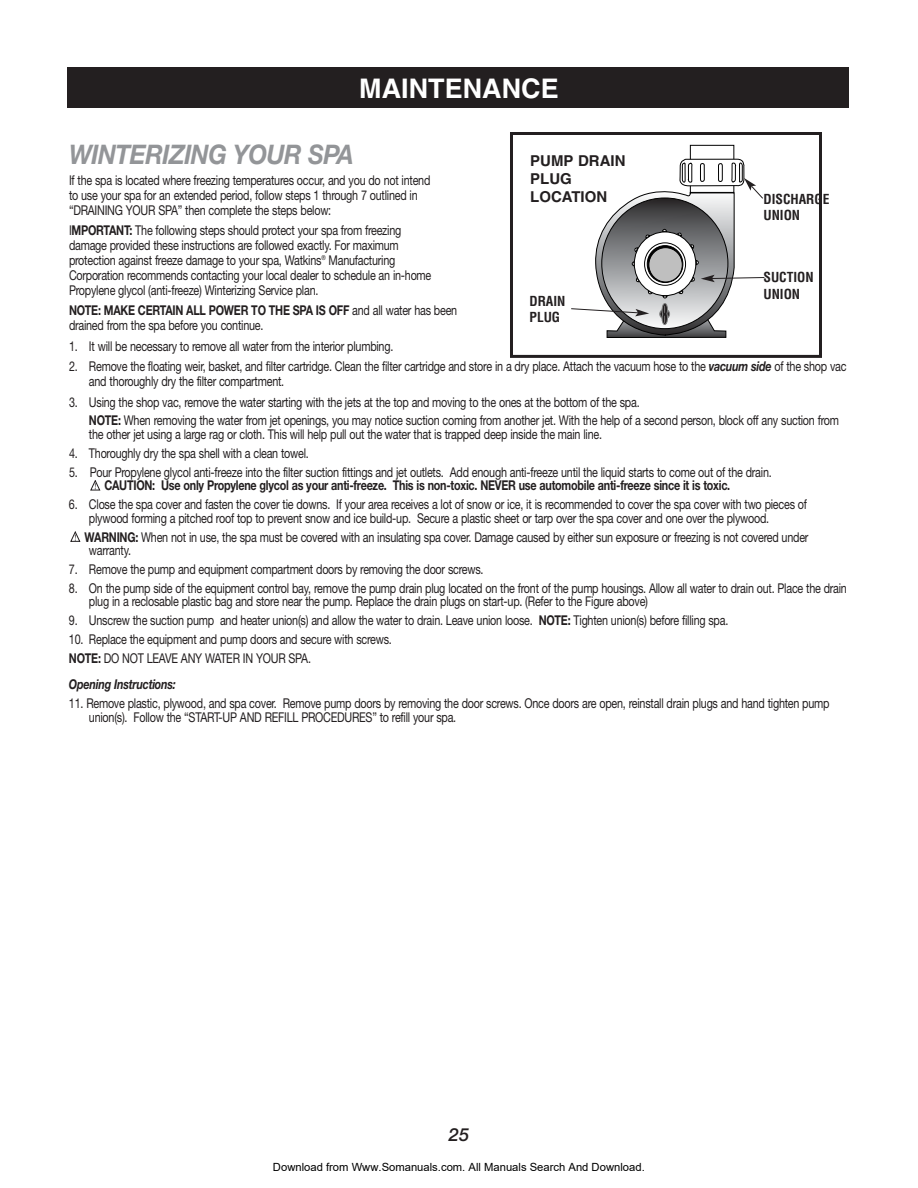
<style>
.page{position:relative;width:918px;height:1188px;background:#fff}
.page>*{position:absolute;margin:0;border:0;box-sizing:border-box;transform-origin:0 0}
.t1{font:italic 700 27px "Helvetica Neue";letter-spacing:-.02em;color:#939598;scale:.9 1}
.t2{font:700 27px "Helvetica";color:#fff}
.t3{font:italic 500 18px "Helvetica Neue";color:#231f20}
.t4{font:700 15px/18px "Helvetica";color:#231f20}
.t5{font:13.5px/15px "Helvetica Neue";letter-spacing:-.02em;color:#231f20;scale:.8 1}
.t6{font:700 13.5px "Helvetica Neue";letter-spacing:-.02em;color:#231f20;scale:.8 1}
.t7{font:700 condensed 13.5px/16.2px "Helvetica";color:#231f20}
.t8{font:italic 700 13.5px "Helvetica Neue";letter-spacing:-.02em;color:#231f20;scale:.8 1}
.t9{font:11.25px "Arial";color:#000}
.s1{font-weight:700}
.s2{font-weight:700;font-style:italic}
</style>
<div class="page">
<svg style="left:70px;top:531px;width:10px;height:11px"></svg>
<svg style="left:90px;top:480px;width:10px;height:10px"></svg>
<div style="left:68px;top:68px;width:781px;height:40px;background:#231f20"></div>
<div style="left:510px;top:132px;width:312px;height:226px;border:3px solid #231f20"></div>
<svg style="left:571px;top:144px;width:194px;height:194px"></svg>
<h1 class="t2" style="left:359px;top:78px;width:201px">MAINTENANCE</h1>
<h1 class="t1" style="left:69px;top:145px;width:318px">WINTERIZING YOUR SPA</h1>
<p class="t5" style="left:69px;top:174px;width:453px">If the spa is located where freezing temperatures occur, and you do not intend to use your spa for an extended period, follow steps 1 through 7 outlined in “DRAINING YOUR SPA” then complete the steps below:</p>
<p class="t5" style="left:69px;top:224px;width:455px">I<span class="s1">MPORTANT:</span> The following steps should protect your spa from freezing damage provided these instructions are followed exactly. For maximum protection against freeze damage to your spa, Watkins<sup>®</sup> Manufacturing Corporation recommends contacting your local dealer to schedule an in-home Propylene glycol (anti-freeze) Winterizing Service plan.</p>
<p class="t5" style="left:69px;top:304px;width:487px"><span class="s1">NOTE: MAKE CERTAIN ALL POWER TO THE SPA IS OFF</span> and all water has been drained from the spa before you continue.</p>
<p class="t5" style="left:69px;top:340px;width:407px">1. It will be necessary to remove all water from the interior plumbing.</p>
<p class="t5" style="left:89px;top:360px;width:949px;text-indent:-20px">2. Remove the floating weir, basket, and filter cartridge. Clean the filter cartridge and store in a dry place. Attach the vacuum hose to the <span class="s2">vacuum side</span> of the shop vac and thoroughly dry the filter compartment.</p>
<p class="t5" style="left:89px;top:394px;width:939px;line-height:18.9px;text-indent:-20px">3. Using the shop vac, remove the water starting with the jets at the top and moving to the ones at the bottom of the spa.<br><span class="s1">NOTE:</span> When removing the water from jet openings, you may notice suction coming from another jet. With the help of a second person, block off any suction from</p>
<p class="t5" style="left:89px;top:428px;width:643px">the other jet using a large rag or cloth. This will help pull out the water that is trapped deep inside the main line.</p>
<p class="t5" style="left:69px;top:447px;width:301px">4. Thoroughly dry the spa shell with a clean towel.</p>
<p class="t5" style="left:69px;top:466px;width:880px">5. Pour Propylene glycol anti-freeze into the filter suction fittings and jet outlets. Add enough anti-freeze until the liquid starts to come out of the drain.</p>
<p class="t6" style="left:104px;top:481px;width:784px">CAUTION: Use only Propylene glycol as your anti-freeze. This is non-toxic. NEVER use automobile anti-freeze since it is toxic.</p>
<p class="t5" style="left:89px;top:499px;width:899px;line-height:13.5px;text-indent:-20px">6. Close the spa cover and fasten the cover tie downs. If your area receives a lot of snow or ice, it is recommended to cover the spa cover with two pieces of plywood forming a pitched roof top to prevent snow and ice build-up. Secure a plastic sheet or tarp over the spa cover and one over the plywood.</p>
<p class="t5" style="left:89px;top:531px;width:901px;line-height:13.5px;text-indent:-5px"><span class="s1">WARNING:</span> When not in use, the spa must be covered with an insulating spa cover. Damage caused by either sun exposure or freezing is not covered under warranty.</p>
<p class="t5" style="left:69px;top:563px;width:520px">7. Remove the pump and equipment compartment doors by removing the door screws.</p>
<p class="t5" style="left:89px;top:583px;width:949px;line-height:13.5px;text-indent:-20px">8. On the pump side of the equipment control bay, remove the pump drain plug located on the front of the pump housings. Allow all water to drain out. Place the drain plug in a reclosable plastic bag and store near the pump. Replace the drain plugs on start-up. (Refer to the Figure above)</p>
<p class="t5" style="left:69px;top:614px;width:826px">9. Unscrew the suction pump and heater union(s) and allow the water to drain. Leave union loose. <span class="s1">NOTE:</span> Tighten union(s) before filling spa.</p>
<p class="t5" style="left:69px;top:631px;width:405px;line-height:18.9px">10. Replace the equipment and pump doors and secure with screws.<br><span class="s1">NOTE:</span> DO NOT LEAVE ANY WATER IN YOUR SPA.</p>
<p class="t8" style="left:69px;top:680px;width:135px">Opening Instructions:</p>
<p class="t5" style="left:89px;top:698px;width:927px;line-height:13.5px;text-indent:-20px">11. Remove plastic, plywood, and spa cover. Remove pump doors by removing the door screws. Once doors are open, reinstall drain plugs and hand tighten pump union(s). Follow the “START-UP AND REFILL PROCEDURES” to refill your spa.</p>
<p class="t4" style="left:530px;top:153px;width:97px">PUMP DRAIN<br>PLUG<br>LOCATION</p>
<p class="t7" style="left:763px;top:192px;width:68px">DISCHARGE<br>UNION</p>
<p class="t7" style="left:764px;top:270px;width:52px">SUCTION<br>UNION</p>
<p class="t7" style="left:530px;top:294px;width:37px">DRAIN<br>PLUG</p>
<h2 class="t3" style="left:449px;top:1128px;width:22px">25</h2>
<p class="t9" style="left:273px;top:1160px;width:373px">Download from Www.Somanuals.com. All Manuals Search And Download.</p>
</div>
